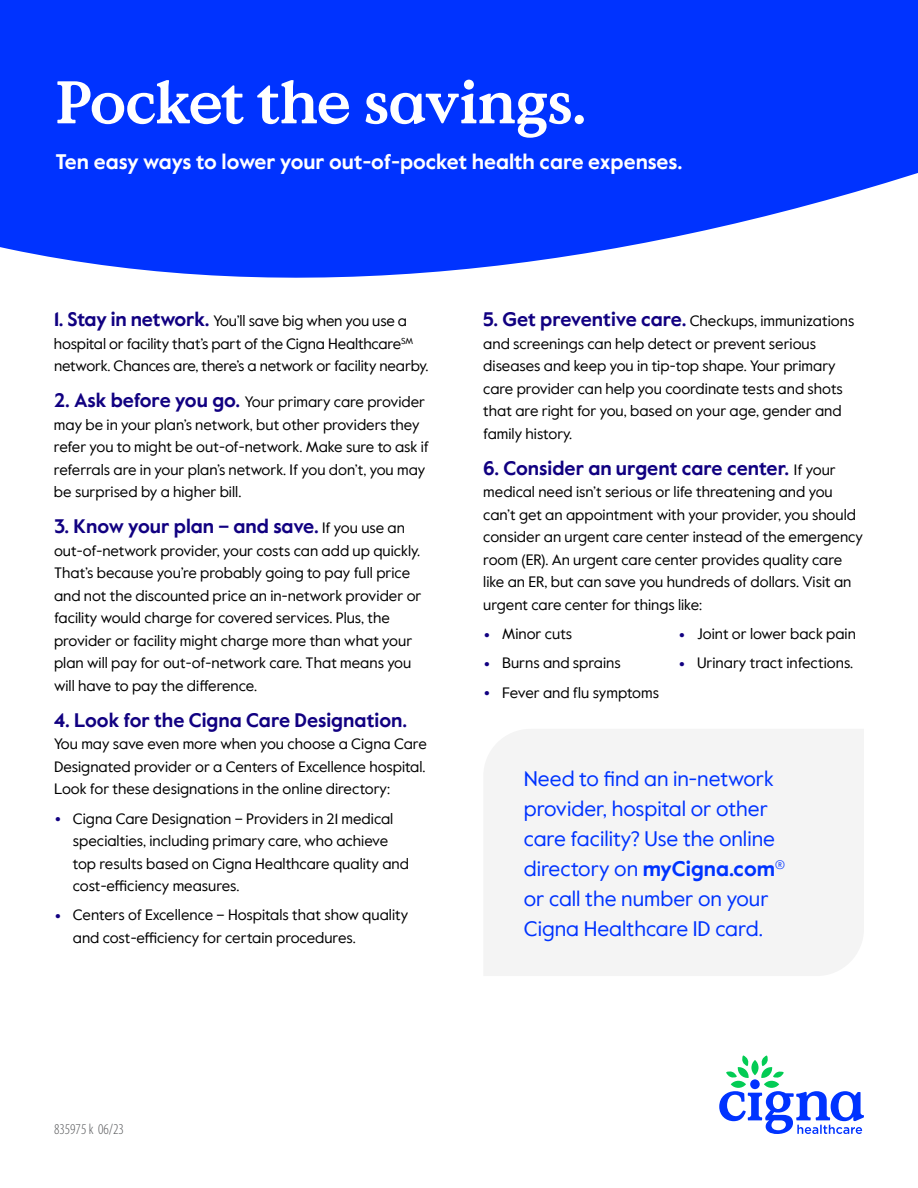
<style>
.page{position:relative;width:918px;height:1188px;background:#fff}
.page>*{position:absolute;margin:0;border:0;box-sizing:border-box;transform-origin:0 0}
.t1{font:700 60px "Value Serif Pro";letter-spacing:-.025em;color:#fff}
.t2{font:21px/30px "Value Sans Pro";color:#03f}
.t3{font:700 21px "Value Sans Pro";color:#fff}
.t4{font:700 19.5px "Value Sans Pro";color:#110081}
.t5{font:15px/22.5px "Value Sans Pro";color:#000}
.t6{font:300 condensed 15px "Myriad Pro";color:#58595b}
.s1{font-weight:700;font-size:19.5px;color:#110081}
.s2{font-weight:400;font-size:15px;color:#000}
.s3{font-size:27px;color:#110081}
.s4{font-weight:700}
</style>
<div class="page">
<div style="left:484px;top:729px;width:380px;height:247px;background:#f4f4f4"></div>
<svg style="left:0;top:0;width:918px;height:278px;background:#1947ff"></svg>
<svg style="left:719px;top:1055px;width:145px;height:79px"></svg>
<h1 class="t1" style="left:55px;top:66px;width:532px">Pocket the savings.</h1>
<h2 class="t3" style="left:55px;top:149px;width:629px">Ten easy ways to lower your out-of-pocket health care expenses.</h2>
<p class="t5" style="left:54px;top:310px;width:376px"><span class="s1">1. Stay in network.</span> You’ll save big when you use a hospital or facility that’s part of the Cigna Healthcare<sup>SM </sup>network. Chances are, there’s a network or facility nearby.</p>
<p class="t5" style="left:54px;top:391px;width:377px"><span class="s1">2. Ask before you go.</span> Your primary care provider may be in your plan’s network, but other providers they refer you to might be out-of-network. Make sure to ask if referrals are in your plan’s network. If you don’t, you may be surprised by a higher bill.</p>
<h3 class="t4" style="left:54px;top:515px;width:352px">3. Know your plan – and save. <span class="s2">If you use an</span></h3>
<p class="t5" style="left:54px;top:540px;width:369px">out-of-network provider, your costs can add up quickly.<br>That’s because you’re probably going to pay full price and not the discounted price an in-network provider or facility would charge for covered services. Plus, the provider or facility might charge more than what your plan will pay for out-of-network care. That means you will have to pay the difference.</p>
<h3 class="t4" style="left:54px;top:708px;width:355px">4. Look for the Cigna Care Designation.</h3>
<p class="t5" style="left:54px;top:733px;width:374px;text-align:justify">You may save even more when you choose a Cigna Care Designated provider or a Centers of Excellence hospital.<br>Look for these designations in the online directory:</p>
<p class="t5" style="left:73px;top:807px;width:338px;text-indent:-19px"><span class="s3">•</span> Cigna Care Designation – Providers in 21 medical specialties, including primary care, who achieve top results based on Cigna Healthcare quality and cost-efficiency measures.</p>
<p class="t5" style="left:73px;top:904px;width:337px;text-indent:-19px"><span class="s3">•</span> Centers of Excellence – Hospitals that show quality and cost-efficiency for certain procedures.</p>
<p class="t5" style="left:483px;top:310px;width:373px"><span class="s1">5. Get preventive care.</span> Checkups, immunizations and screenings can help detect or prevent serious diseases and keep you in tip-top shape. Your primary care provider can help you coordinate tests and shots that are right for you, based on your age, gender and family history.</p>
<h3 class="t4" style="left:483px;top:456px;width:354px">6. Consider an urgent care center. <span class="s2">If your</span></h3>
<p class="t5" style="left:483px;top:481px;width:381px">medical need isn’t serious or life threatening and you can’t get an appointment with your provider, you should consider an urgent care center instead of the emergency room (ER). An urgent care center provides quality care like an ER, but can save you hundreds of dollars. Visit an urgent care center for things like:</p>
<p class="t5" style="left:483px;top:623px;width:91px"><span class="s3">•</span> Minor cuts</p>
<p class="t5" style="left:483px;top:652px;width:139px"><span class="s3">•</span> Burns and sprains</p>
<p class="t5" style="left:483px;top:681px;width:177px"><span class="s3">•</span> Fever and flu symptoms</p>
<p class="t5" style="left:678px;top:623px;width:179px"><span class="s3">•</span> Joint or lower back pain</p>
<p class="t5" style="left:678px;top:652px;width:177px"><span class="s3">•</span> Urinary tract infections.</p>
<h2 class="t2" style="left:524px;top:764px;width:263px">Need to find an in-network provider, hospital or other care facility? Use the online directory on <span class="s4">myCigna.com</span><sup>® </sup>or call the number on your<br>Cigna Healthcare ID card.</h2>
<p class="t6" style="left:54px;top:1120px;width:71px">835975 k 06/23</p>
</div>
